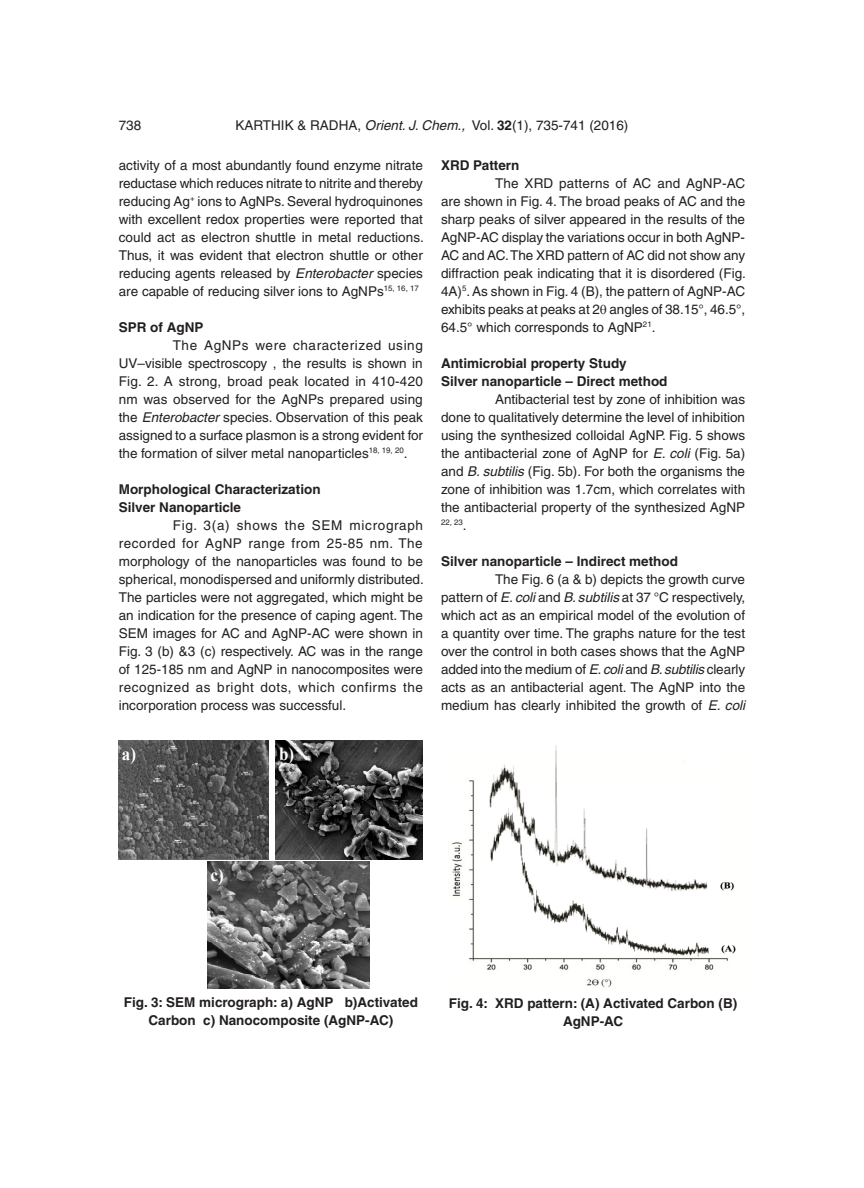
<style>
.page{position:relative;width:864px;height:1188px;background:#fff}
.page>*{position:absolute;margin:0;border:0;box-sizing:border-box;transform-origin:0 0}
.t1{font:700 18.45px "Times New Roman";color:#fff;scale:.92 1}
.Body_text{font:13.5px/18px "Helvetica";color:#231f20;text-align:justify}
.Body_text-2{font:700 13.5px/18px "Helvetica";color:#231f20;text-align:center}
.Body_text-3{font:7.8px "Helvetica";color:#231f20}
.s1{font-style:italic}
.s2{font-weight:700}
.s3{font-size:13.5px}
</style>
<div class="page">
<img style="left:119px;top:740px;width:149px;height:119px">
<img style="left:276px;top:740px;width:147px;height:119px">
<img style="left:208px;top:862px;width:162px;height:126px">
<img style="left:452px;top:746px;width:284px;height:241px">
<p class="Body_text" style="left:119px;top:116px;width:24px">738</p>
<p class="Body_text" style="left:236px;top:116px;width:19px">Karthik</p>
<p class="Body_text" style="left:297px;top:116px;width:33px">&amp; Radha</p>
<p class="Body_text" style="left:357px;top:116px;width:272px">, <span class="s1">Orient. J. Chem.,</span> Vol. <span class="s2">32</span>(1), 735-741 (2016)</p>
<p class="Body_text" style="left:119px;top:156px;width:307px">activity of a most abundantly found enzyme nitrate reductase which reduces nitrate to nitrite and thereby reducing Ag<sup>+</sup> ions to AgNPs. Several hydroquinones with excellent redox properties were reported that could act as electron shuttle in metal reductions.<br>Thus, it was evident that electron shuttle or other reducing agents released by <span class="s1">Enterobacter</span> species are capable of reducing silver ions to AgNPs<sup>15,</sup> <sup>16,</sup> <sup>17</sup></p>
<p class="Body_text-2" style="left:119px;top:318px;width:86px">SPR of AgNP</p>
<p class="Body_text" style="left:119px;top:336px;width:306px;text-indent:54px">The AgNPs were characterized using UV–visible spectroscopy , the results is shown in Fig. 2. A strong, broad peak located in 410-420 nm was observed for the AgNPs prepared using the <span class="s1">Enterobacter</span> species. Observation of this peak assigned to a surface plasmon is a strong evident for the formation of silver metal nanoparticles<sup>18,</sup> <sup>19,</sup> <sup>20</sup>.</p>
<p class="Body_text-2" style="left:119px;top:480px;width:203px">Morphological Characterization</p>
<p class="Body_text-2" style="left:119px;top:498px;width:124px">Silver Nanoparticle</p>
<p class="Body_text" style="left:119px;top:516px;width:307px;text-indent:54px">Fig. 3(a) shows the SEM micrograph recorded for AgNP range from 25-85 nm. The morphology of the nanoparticles was found to be spherical, monodispersed and uniformly distributed.<br>The particles were not aggregated, which might be an indication for the presence of caping agent. The SEM images for AC and AgNP-AC were shown in Fig. 3 (b) &amp;3 (c) respectively. AC was in the range of 125-185 nm and AgNP in nanocomposites were recognized as bright dots, which confirms the incorporation process was successful.</p>
<p class="Body_text-2" style="left:441px;top:156px;width:80px">XRD Pattern</p>
<p class="Body_text" style="left:441px;top:174px;width:306px;text-indent:54px">The XRD patterns of AC and AgNP-AC are shown in Fig. 4. The broad peaks of AC and the sharp peaks of silver appeared in the results of the AgNP-AC display the variations occur in both AgNP-AC and AC. The XRD pattern of AC did not show any diffraction peak indicating that it is disordered (Fig.<br>4A)<sup>5</sup>. As shown in Fig. 4 (B), the pattern of AgNP-AC exhibits peaks at peaks at 2❑ angles of 38.15°, 46.5°, 64.5° which corresponds to AgNP<sup>21</sup>.</p>
<p class="Body_text-2" style="left:441px;top:354px;width:187px">Antimicrobial property Study</p>
<p class="Body_text-2" style="left:441px;top:372px;width:228px">Silver nanoparticle – Direct method</p>
<p class="Body_text" style="left:441px;top:390px;width:306px;text-indent:54px">Antibacterial test by zone of inhibition was done to qualitatively determine the level of inhibition using the synthesized colloidal AgNP. Fig. 5 shows the antibacterial zone of AgNP for <span class="s1">E. coli</span> (Fig. 5a) and <span class="s1">B. subtilis</span> (Fig. 5b). For both the organisms the zone of inhibition was 1.7cm, which correlates with the antibacterial property of the synthesized AgNP</p>
<p class="Body_text-3" style="left:441px;top:518px;width:27px">22, 23<span class="s3">.</span></p>
<p class="Body_text-2" style="left:441px;top:552px;width:239px">Silver nanoparticle – Indirect method</p>
<p class="Body_text" style="left:441px;top:570px;width:306px;text-indent:54px">The Fig. 6 (a &amp; b) depicts the growth curve pattern of <span class="s1">E. coli</span> and <span class="s1">B. subtilis</span> at 37 °C respectively, which act as an empirical model of the evolution of a quantity over time. The graphs nature for the test over the control in both cases shows that the AgNP added into the medium of <span class="s1">E. coli</span> and <span class="s1">B. subtilis</span> clearly acts as an antibacterial agent. The AgNP into the medium has clearly inhibited the growth of <span class="s1">E. coli</span></p>
<p class="t1" style="left:122px;top:740px;width:17px">a)</p>
<p class="t1" style="left:211px;top:862px;width:16px">c)</p>
<p class="t1" style="left:279px;top:740px;width:18px">b)</p>
<p class="Body_text-2" style="left:124px;top:993px;width:296px">Fig. 3: SEM micrograph: a) AgNP b)Activated<br>Carbon c) Nanocomposite (AgNP-AC)</p>
<p class="Body_text-2" style="left:449px;top:994px;width:290px">Fig. 4: XRD pattern: (A) Activated Carbon (B)<br>AgNP-AC</p>
</div>
